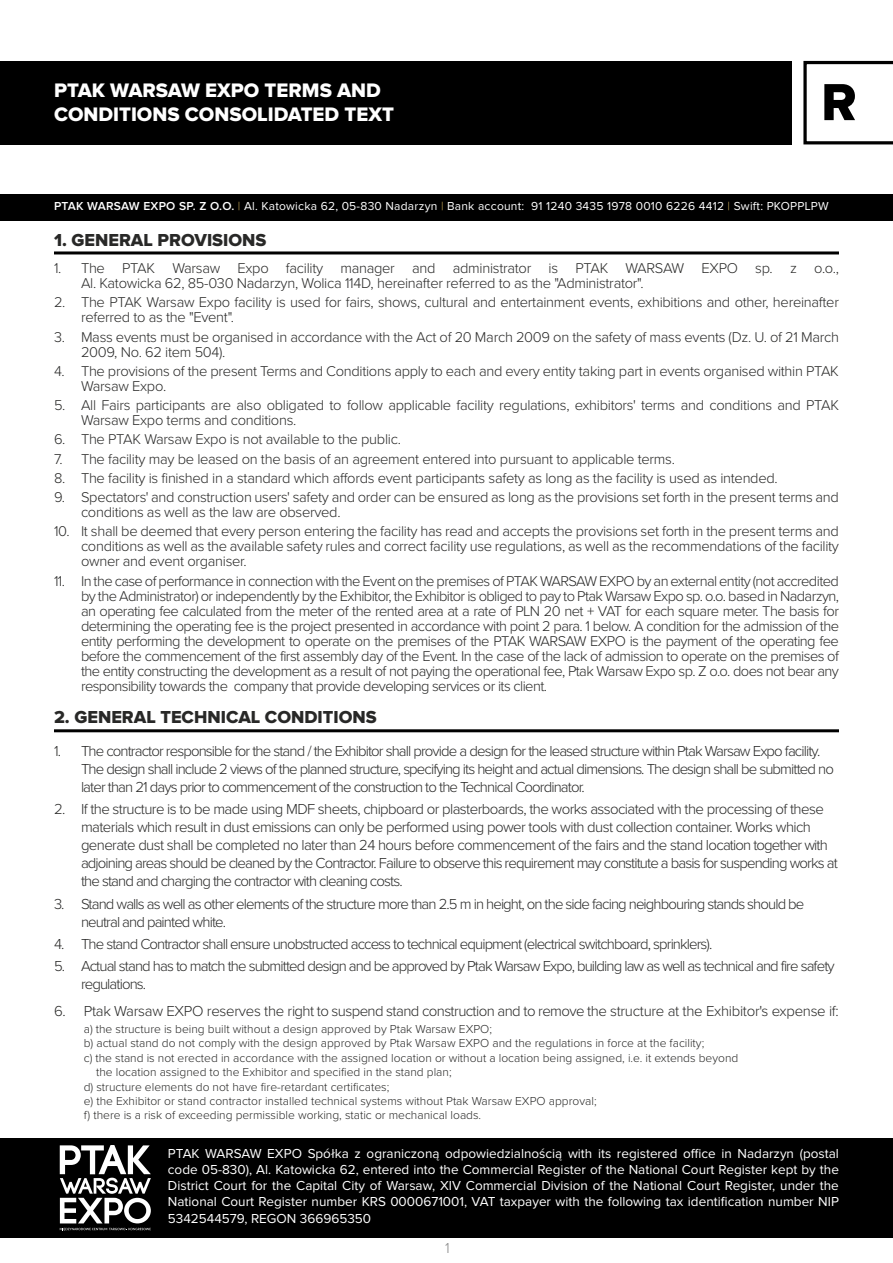
<style>
.page{position:relative;width:893px;height:1263px;background:#fff}
.page>*{position:absolute;margin:0;border:0;box-sizing:border-box;transform-origin:0 0}
.t1{font:54px "Proxima Nova Extrabld";color:#000}
.t2{font:20.25px/24.3px "Proxima Nova Extrabld";color:#fff}
.t3{font:18px "Proxima Nova Extrabld";color:#282827}
.t4{font:300 15px/18px "Proxima Nova";letter-spacing:-.06em;color:#282827}
.t5{font:300 15px/18px "Proxima Nova";letter-spacing:-.04em;color:#282827}
.t6{font:300 15px "Proxima Nova";letter-spacing:-.02em;color:#282827}
.t7{font:300 15px "Proxima Nova";color:#878787}
.t8{font:300 14.7px/15px "Proxima Nova";letter-spacing:-.02em;color:#282827}
.t9{font:13.5px/16.2px "Proxima Nova";color:#fff;text-align:justify}
.t10{font:300 12px "Proxima Nova";color:#282827}
.t11{font:12px "Proxima Nova";letter-spacing:.02em;color:#fff}
.s1{font-weight:600}
.s2{font-weight:300;color:#dcb961}
</style>
<div class="page">
<div style="left:0;top:194px;width:893px;height:26px;background:#000"></div>
<svg style="left:803px;top:61px;width:90px;height:83px"></svg>
<div style="left:0;top:1138px;width:893px;height:99px;background:#000"></div>
<svg style="left:60px;top:1145px;width:91px;height:86px"></svg>
<div style="left:0;top:61px;width:792px;height:83px;background:#000"></div>
<hr style="left:54px;top:251px;width:785px;height:3px;background:#000">
<hr style="left:54px;top:729px;width:785px;height:3px;background:#000">
<h2 class="t2" style="left:54px;top:78px;width:341px">PTAK WARSAW EXPO TERMS AND<br>CONDITIONS CONSOLIDATED TEXT</h2>
<h1 class="t1" style="left:821px;top:77px;width:37px">R</h1>
<p class="t11" style="left:54px;top:200px;width:776px"><span class="s1">PTAK WARSAW EXPO SP. Z O.O.</span> <span class="s2">|</span> Al. Katowicka 62, 05-830 Nadarzyn <span class="s2">|</span> Bank account: 91 1240 3435 1978 0010 6226 4412 <span class="s2">|</span> Swift: PKOPPLPW</p>
<p class="t3" style="left:54px;top:231px;width:214px">1. GENERAL PROVISIONS</p>
<p class="t8" style="left:81px;top:260px;width:759px;text-indent:-27px">1. The PTAK Warsaw Expo facility manager and administrator is PTAK WARSAW EXPO sp. z o.o.,<br>Al. Katowicka 62, 85-030 Nadarzyn, Wolica 114D, hereinafter referred to as the "Administrator".</p>
<p class="t8" style="left:81px;top:294px;width:759px;text-indent:-27px">2. The PTAK Warsaw Expo facility is used for fairs, shows, cultural and entertainment events, exhibitions and other, hereinafter referred to as the "Event".</p>
<p class="t8" style="left:81px;top:328px;width:759px;text-indent:-27px">3. Mass events must be organised in accordance with the Act of 20 March 2009 on the safety of mass events (Dz. U. of 21 March<br>2009, No. 62 item 504).</p>
<p class="t8" style="left:81px;top:363px;width:759px;text-indent:-27px">4. The provisions of the present Terms and Conditions apply to each and every entity taking part in events organised within PTAK<br>Warsaw Expo.</p>
<p class="t8" style="left:81px;top:397px;width:760px;text-indent:-27px">5. All Fairs participants are also obligated to follow applicable facility regulations, exhibitors' terms and conditions and PTAK<br>Warsaw Expo terms and conditions.</p>
<p class="t8" style="left:54px;top:431px;width:348px">6. The PTAK Warsaw Expo is not available to the public.</p>
<p class="t8" style="left:54px;top:450px;width:622px">7. The facility may be leased on the basis of an agreement entered into pursuant to applicable terms.</p>
<p class="t8" style="left:54px;top:470px;width:725px">8. The facility is finished in a standard which affords event participants safety as long as the facility is used as intended.</p>
<p class="t8" style="left:81px;top:489px;width:759px;text-indent:-27px">9. Spectators' and construction users' safety and order can be ensured as long as the provisions set forth in the present terms and conditions as well as the law are observed.</p>
<p class="t8" style="left:81px;top:523px;width:759px;text-align:justify;text-indent:-27px">10. It shall be deemed that every person entering the facility has read and accepts the provisions set forth in the present terms and conditions as well as the available safety rules and correct facility use regulations, as well as the recommendations of the facility owner and event organiser.</p>
<p class="t8" style="left:81px;top:572px;width:760px;text-align:justify;text-indent:-27px">11. In the case of performance in connection with the Event on the premises of PTAK WARSAW EXPO by an external entity (not accredited by the Administrator) or independently by the Exhibitor, the Exhibitor is obliged to pay to Ptak Warsaw Expo sp. o.o. based in Nadarzyn, an operating fee calculated from the meter of the rented area at a rate of PLN 20 net + VAT for each square meter. The basis for determining the operating fee is the project presented in accordance with point 2 para. 1 below. A condition for the admission of the entity performing the development to operate on the premises of the PTAK WARSAW EXPO is the payment of the operating fee before the commencement of the first assembly day of the Event. In the case of the lack of admission to operate on the premises of the entity constructing the development as a result of not paying the operational fee, Ptak Warsaw Expo sp. Z o.o. does not bear any responsibility towards the company that provide developing services or its client.</p>
<p class="t3" style="left:54px;top:709px;width:324px">2. GENERAL TECHNICAL CONDITIONS</p>
<p class="t4" style="left:81px;top:741px;width:754px;text-indent:-27px">1. The contractor responsible for the stand / the Exhibitor shall provide a design for the leased structure within Ptak Warsaw Expo facility.<br>The design shall include 2 views of the planned structure, specifying its height and actual dimensions. The design shall be submitted no later than 21 days prior to commencement of the construction to the Technical Coordinator.</p>
<p class="t5" style="left:81px;top:799px;width:758px;text-indent:-27px">2. If the structure is to be made using MDF sheets, chipboard or plasterboards, the works associated with the processing of these materials which result in dust emissions can only be performed using power tools with dust collection container. Works which generate dust shall be completed no later than 24 hours before commencement of the fairs and the stand location together with adjoining areas should be cleaned by the Contractor. Failure to observe this requirement may constitute a basis for suspending works at the stand and charging the contractor with cleaning costs.</p>
<p class="t4" style="left:81px;top:894px;width:725px;text-indent:-27px">3. Stand walls as well as other elements of the structure more than 2.5 m in height, on the side facing neighbouring stands should be neutral and painted white.</p>
<p class="t4" style="left:54px;top:934px;width:660px">4. The stand Contractor shall ensure unobstructed access to technical equipment (electrical switchboard, sprinklers).</p>
<p class="t4" style="left:81px;top:956px;width:755px;text-indent:-27px">5. Actual stand has to match the submitted design and be approved by Ptak Warsaw Expo, building law as well as technical and fire safety regulations.</p>
<p class="t6" style="left:54px;top:999px;width:786px">6. Ptak Warsaw EXPO reserves the right to suspend stand construction and to remove the structure at the Exhibitor's expense if:</p>
<p class="t10" style="left:84px;top:1020px;width:410px">a) the structure is being built without a design approved by Ptak Warsaw EXPO;</p>
<p class="t10" style="left:84px;top:1034px;width:622px">b) actual stand do not comply with the design approved by Ptak Warsaw EXPO and the regulations in force at the facility;</p>
<p class="t10" style="left:84px;top:1049px;width:656px">c) the stand is not erected in accordance with the assigned location or without a location being assigned, i.e. it extends beyond</p>
<p class="t10" style="left:96px;top:1063px;width:357px">the location assigned to the Exhibitor and specified in the stand plan;</p>
<p class="t10" style="left:84px;top:1078px;width:307px">d) structure elements do not have fire-retardant certificates;</p>
<p class="t10" style="left:84px;top:1092px;width:514px">e) the Exhibitor or stand contractor installed technical systems without Ptak Warsaw EXPO approval;</p>
<p class="t10" style="left:84px;top:1106px;width:399px">f) there is a risk of exceeding permissible working, static or mechanical loads.</p>
<p class="t9" style="left:168px;top:1146px;width:672px">PTAK WARSAW EXPO Spółka z ograniczoną odpowiedzialnością with its registered office in Nadarzyn (postal code 05-830), Al. Katowicka 62, entered into the Commercial Register of the National Court Register kept by the District Court for the Capital City of Warsaw, XIV Commercial Division of the National Court Register, under the National Court Register number KRS 0000671001, VAT taxpayer with the following tax identification number NIP 5342544579, REGON 366965350</p>
<p class="t7" style="left:445px;top:1236px;width:6px">1</p>
</div>
